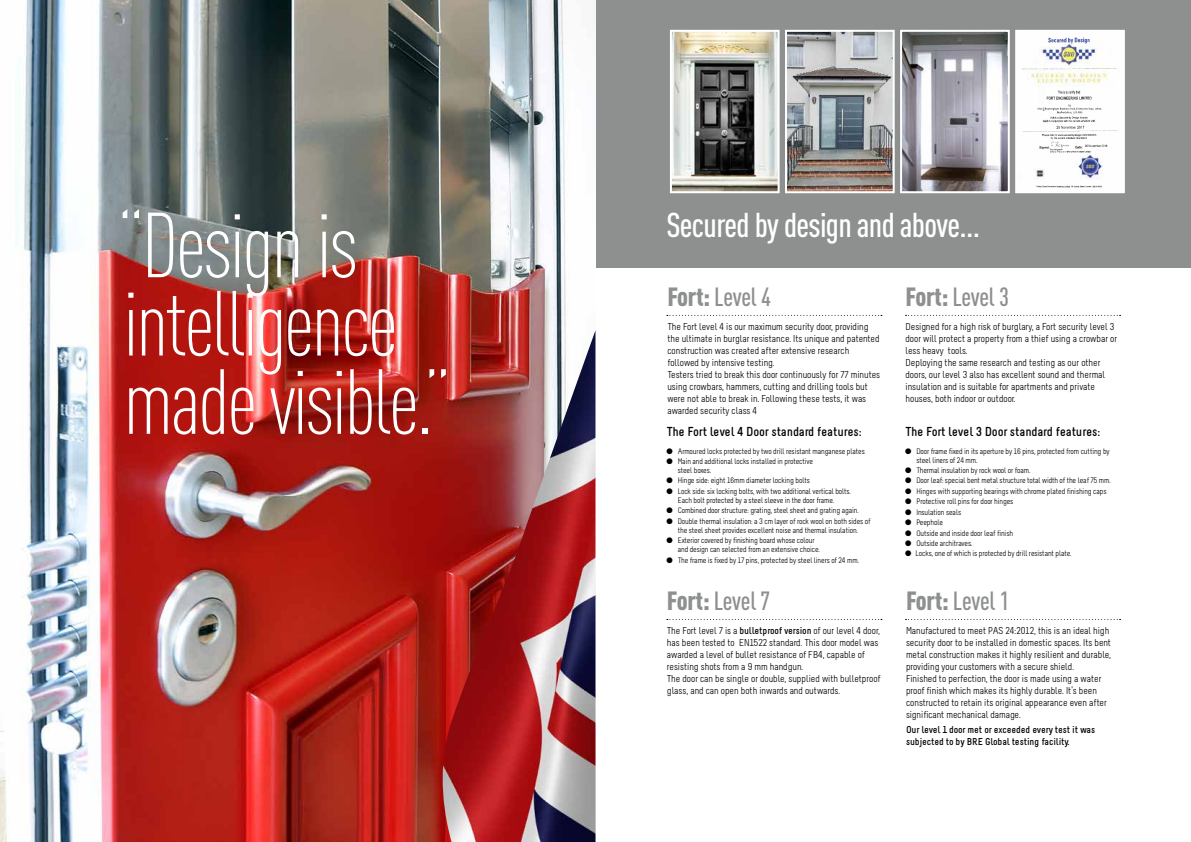
<style>
.page{position:relative;width:1191px;height:842px;background:#fff}
.page>*{position:absolute;margin:0;border:0;box-sizing:border-box;transform-origin:0 0}
.t1{font:300 90.7px/78.3px "DIN Cond";letter-spacing:-.03em;color:#fff}
.t2{font:500 34px "DIN Cond";letter-spacing:-.02em;color:#fff}
.t3{font:500 26px "DIN Cond";letter-spacing:-.01em;color:#8e9090}
.t4{font:700 13px "Melbourne";color:#000}
.t5{font:10px/12px "Melbourne";color:#000}
.t6{font:700 10px/12px "Melbourne";color:#000}
.t7{font:8px/9px "Melbourne";letter-spacing:-.01em;color:#000}
.s1{font-weight:900}
.s2{font-weight:700}
</style>
<div class="page">
<div style="left:595px;top:0;width:596px;height:268px;background:#8e9090"></div>
<img style="left:0;top:0;width:566px;height:842px">
<img style="left:441px;top:330px;width:154px;height:512px">
<svg style="left:905px;top:315px;width:215px;height:1px"></svg>
<svg style="left:667px;top:619px;width:215px;height:1px"></svg>
<svg style="left:905px;top:619px;width:215px;height:1px"></svg>
<svg style="left:667px;top:315px;width:215px;height:1px"></svg>
<img style="left:903px;top:33px;width:103px;height:157px">
<div style="left:900px;top:30px;width:109px;height:163px;border:2px solid #fff"></div>
<img style="left:1018px;top:33px;width:103px;height:157px">
<img style="left:1057px;top:91px;width:23px;height:3px">
<img style="left:1046px;top:97px;width:46px;height:3px">
<img style="left:1037px;top:107px;width:64px;height:7px">
<img style="left:1042px;top:117px;width:53px;height:6px">
<img style="left:1042px;top:133px;width:55px;height:7px">
<img style="left:1075px;top:145px;width:32px;height:4px">
<img style="left:1039px;top:141px;width:28px;height:11px">
<img style="left:1067px;top:150px;width:23px;height:2px">
<img style="left:1036px;top:185px;width:65px;height:3px">
<img style="left:1048px;top:37px;width:41px;height:6px">
<svg style="left:1063px;top:52px;width:11px;height:5px"></svg>
<img style="left:1022px;top:130px;width:95px;height:2px">
<img style="left:1056px;top:125px;width:28px;height:3px">
<svg style="left:1065px;top:104px;width:5px;height:3px"></svg>
<img style="left:1022px;top:68px;width:94px;height:1px">
<div style="left:1015px;top:30px;width:109px;height:163px;border:2px solid #fff"></div>
<img style="left:673px;top:33px;width:103px;height:157px">
<div style="left:670px;top:30px;width:109px;height:163px;border:2px solid #fff"></div>
<img style="left:788px;top:33px;width:103px;height:157px">
<div style="left:785px;top:30px;width:109px;height:163px;border:2px solid #fff"></div>
<h1 class="t1" style="left:117px;top:206px;width:335px">“Design is intelligence made visible.”</h1>
<h2 class="t2" style="left:666px;top:205px;width:315px">Secured by design and above...</h2>
<h3 class="t3" style="left:667px;top:282px;width:105px"><span class="s1">Fort:</span> Level 4</h3>
<h3 class="t3" style="left:905px;top:282px;width:105px"><span class="s1">Fort:</span> Level 3</h3>
<p class="t5" style="left:667px;top:321px;width:214px">The Fort level 4 is our maximum security door, providing the ultimate in burglar resistance. Its unique and patented construction was created after extensive research followed by intensive testing.<br>Testers tried to break this door continuously for 77 minutes using crowbars, hammers, cutting and drilling tools but were not able to break in. Following these tests, it was awarded security class 4</p>
<p class="t5" style="left:905px;top:321px;width:213px">Designed for a high risk of burglary, a Fort security level 3 door will protect a property from a thief using a crowbar or less heavy tools.<br>Deploying the same research and testing as our other doors, our level 3 also has excellent sound and thermal insulation and is suitable for apartments and private houses, both indoor or outdoor.</p>
<h3 class="t4" style="left:905px;top:425px;width:197px">The Fort level 3 Door standard features:</h3>
<p class="t7" style="left:916px;top:446px;width:195px;text-indent:-11px">● Door frame fixed in its aperture by 16 pins, protected from cutting by steel liners of 24 mm.</p>
<p class="t7" style="left:905px;top:466px;width:127px">● Thermal insulation by rock wool or foam.</p>
<p class="t7" style="left:905px;top:476px;width:207px">● Door leaf: special bent metal structure total width of the leaf 75 mm.</p>
<p class="t7" style="left:905px;top:487px;width:203px">● Hinges with supporting bearings with chrome plated finishing caps</p>
<p class="t7" style="left:905px;top:497px;width:110px">● Protective roll pins for door hinges</p>
<p class="t7" style="left:905px;top:508px;width:58px">● Insulation seals</p>
<p class="t7" style="left:905px;top:518px;width:39px">● Peephole</p>
<p class="t7" style="left:905px;top:528px;width:110px">● Outside and inside door leaf finish</p>
<p class="t7" style="left:905px;top:539px;width:69px">● Outside architraves.</p>
<p class="t7" style="left:905px;top:549px;width:168px">● Locks, one of which is protected by drill resistant plate.</p>
<h3 class="t4" style="left:666px;top:425px;width:197px">The Fort level 4 Door standard features:</h3>
<p class="t7" style="left:666px;top:446px;width:200px">● Armoured locks protected by two drill resistant manganese plates</p>
<p class="t7" style="left:677px;top:457px;width:137px;text-indent:-11px">● Main and additional locks installed in protective steel boxes.</p>
<p class="t7" style="left:666px;top:476px;width:145px">● Hinge side: eight 16mm diameter locking bolts</p>
<p class="t7" style="left:677px;top:487px;width:175px;text-indent:-11px">● Lock side: six locking bolts, with two additional vertical bolts.<br>Each bolt protected by a steel sleeve in the door frame.</p>
<p class="t7" style="left:666px;top:506px;width:194px">● Combined door structure: grating, steel sheet and grating again.</p>
<p class="t7" style="left:666px;top:517px;width:206px;text-align:center">● Double thermal insulation: a 3 cm layer of rock wool on both sides of the steel sheet provides excellent noise and thermal insulation.</p>
<p class="t7" style="left:677px;top:536px;width:144px;text-indent:-11px">● Exterior covered by finishing board whose colour and design can selected from an extensive choice.</p>
<p class="t7" style="left:666px;top:555px;width:194px">● The frame is fixed by 17 pins, protected by steel liners of 24 mm.</p>
<h3 class="t3" style="left:667px;top:586px;width:105px"><span class="s1">Fort:</span> Level 7</h3>
<p class="t5" style="left:667px;top:625px;width:215px">The Fort level 7 is a <span class="s2">bulletproof version</span> of our level 4 door, has been tested to EN1522 standard. This door model was awarded a level of bullet resistance of FB4, capable of resisting shots from a 9 mm handgun.<br>The door can be single or double, supplied with bulletproof glass, and can open both inwards and outwards.</p>
<h3 class="t3" style="left:906px;top:586px;width:105px"><span class="s1">Fort:</span> Level 1</h3>
<p class="t5" style="left:906px;top:625px;width:207px">Manufactured to meet PAS 24:2012, this is an ideal high security door to be installed in domestic spaces. Its bent metal construction makes it highly resilient and durable, providing your customers with a secure shield.<br>Finished to perfection, the door is made using a water proof finish which makes its highly durable. It’s been constructed to retain its original appearance even after significant mechanical damage.</p>
<p class="t6" style="left:906px;top:724px;width:191px">Our level 1 door met or exceeded every test it was subjected to by BRE Global testing facility.</p>
</div>
